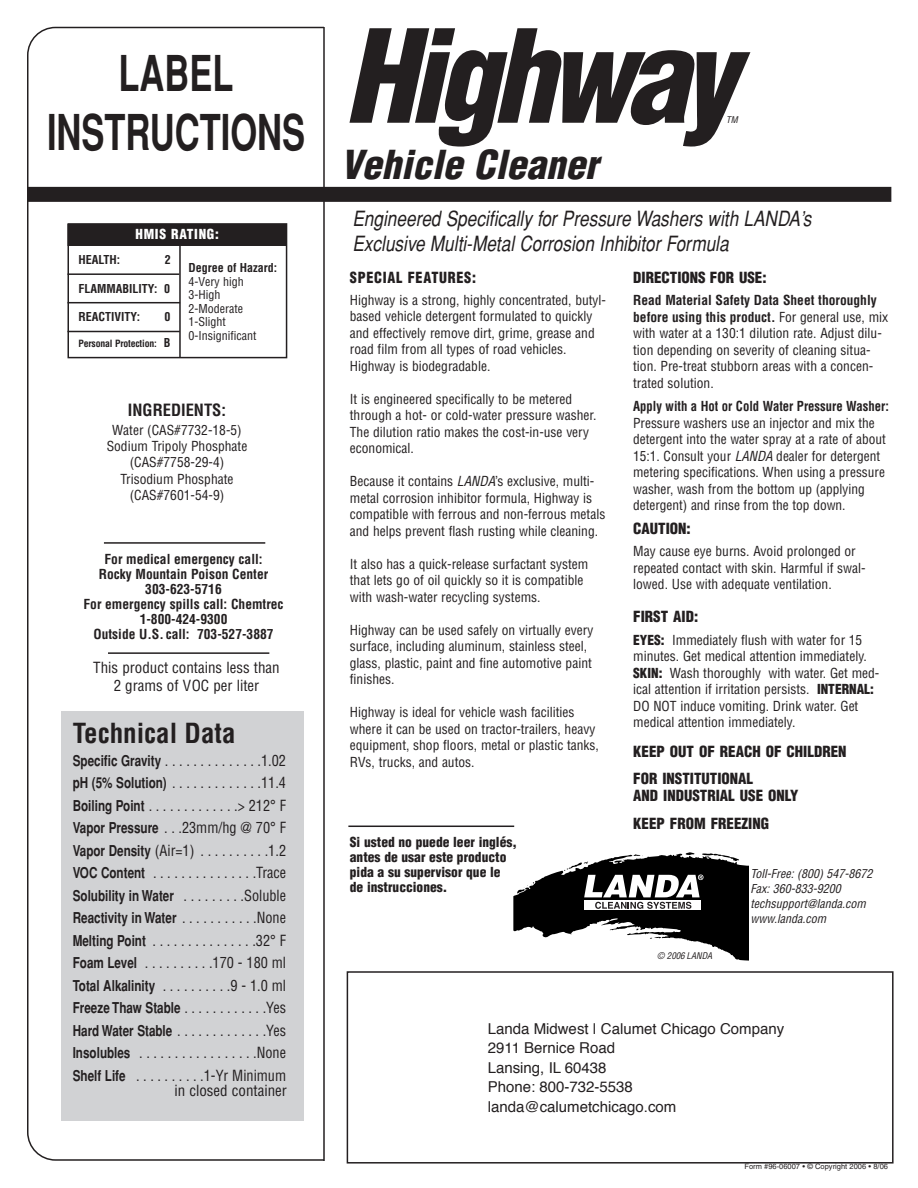
<style>
.page{position:relative;width:918px;height:1188px;background:#fff}
.page>*{position:absolute;margin:0;border:0;box-sizing:border-box;transform-origin:0 0}
.t1{font:italic 900 condensed 126px "Helvetica";color:#231f20}
.t2{font:700 49.5px/59.4px "Helvetica";color:#231f20;text-align:center;scale:.7 1}
.t3{font:italic 900 condensed 39px "Helvetica";color:#231f20}
.t4{font:700 condensed 27px "Helvetica";color:#231f20}
.t5{font:italic 21px/25.5px "Helvetica";color:#231f20;scale:.82 1}
.t6{font:700 condensed 16.5px "Helvetica";color:#231f20}
.t7{font:condensed 15px/22.5px "Helvetica";color:#231f20;text-align:justify;scale:.95 1}
.t8{font:900 condensed 15px/27px "Helvetica";color:#231f20}
.t9{font:15px/19.5px "Helvetica";color:#231f20}
.t10{font:condensed 15px/18px "Helvetica";color:#231f20;text-align:center}
.t11{font:900 condensed 15px "Helvetica";letter-spacing:.05em;color:#231f20;scale:.95 1}
.t12{font:condensed 13.5px/16.5px "Helvetica";color:#231f20}
.t13{font:700 condensed 13.5px/15px "Helvetica";color:#231f20;text-align:center}
.t14{font:900 condensed 13.5px/15px "Helvetica";color:#231f20}
.t15{font:700 condensed 13.5px "Helvetica";color:#231f20;scale:.94 1}
.t16{font:900 condensed 13.5px "Helvetica";letter-spacing:.05em;color:#fff}
.t17{font:italic condensed 12px/15px "Helvetica";color:#231f20}
.t18{font:700 condensed 12px "Helvetica";color:#231f20}
.t19{font:condensed 12px/13.5px "Helvetica";color:#231f20}
.t20{font:700 condensed 9.75px "Helvetica";letter-spacing:-.015em;color:#231f20}
.t21{font:italic condensed 9px "Helvetica";color:#231f20}
.t22{font:7.5px "Helvetica";color:#231f20}
.s1{font-size:12px}
.s2{font-weight:700;font-stretch:normal}
.s3{font-style:italic}
.s4{font-weight:700}
.s5{font-weight:900}
</style>
<div class="page">
<svg style="left:27px;top:27px;width:296px;height:1134px"></svg>
<div style="left:27px;top:187px;width:864px;height:15px;background:#231f20"></div>
<hr style="left:323px;top:27px;width:2px;height:1134px;background:#231f20">
<div style="left:38px;top:54px;width:276px;height:122px;background:#fff"></div>
<div style="left:68px;top:223px;width:219px;height:135px;border:2px solid #231f20"></div>
<div style="left:69px;top:225px;width:216px;height:19px;background:#231f20"></div>
<div style="left:68px;top:224px;width:219px;height:22px;border:2px solid #231f20"></div>
<hr style="left:179px;top:246px;width:2px;height:112px;background:#231f20">
<hr style="left:68px;top:273px;width:111px;height:2px;background:#231f20">
<hr style="left:68px;top:302px;width:112px;height:1px;background:#231f20">
<hr style="left:68px;top:331px;width:112px;height:1px;background:#231f20">
<hr style="left:104px;top:542px;width:161px;height:2px;background:#231f20">
<hr style="left:108px;top:652px;width:161px;height:2px;background:#231f20">
<div style="left:61px;top:711px;width:243px;height:409px;background:#d1d2d4"></div>
<hr style="left:348px;top:826px;width:166px;height:1px;background:#231f20">
<svg style="left:513px;top:852px;width:235px;height:109px"></svg>
<div style="left:511px;top:951px;width:203px;height:21px;background:#fff"></div>
<div style="left:347px;top:971px;width:547px;height:193px;border:2px solid #231f20"></div>
<h2 class="t2" style="left:47px;top:44px;width:370px">LABEL<br>INSTRUCTIONS</h2>
<p class="t16" style="left:136px;top:225px;width:85px">HMIS RATING:</p>
<p class="t18" style="left:189px;top:260px;width:90px">Degree of Hazard:</p>
<p class="t19" style="left:189px;top:275px;width:69px">4-Very high<br>3-High<br>2-Moderate<br>1-Slight<br>0-Insignificant</p>
<p class="t18" style="left:78px;top:252px;width:43px">HEALTH:</p>
<p class="t18" style="left:165px;top:252px;width:7px">2</p>
<p class="t18" style="left:78px;top:281px;width:93px">FLAMMABILITY: 0</p>
<p class="t18" style="left:78px;top:309px;width:63px">REACTIVITY:</p>
<p class="t18" style="left:164px;top:309px;width:7px">0</p>
<p class="t20" style="left:78px;top:337px;width:94px">Personal Protection: <span class="s1">B</span></p>
<p class="t6" style="left:128px;top:400px;width:100px">INGREDIENTS:</p>
<p class="t12" style="left:107px;top:422px;width:142px;text-align:center">Water (CAS#7732-18-5)<br>Sodium Tripoly Phosphate (CAS#7758-29-4)<br>Trisodium Phosphate (CAS#7601-54-9)</p>
<p class="t13" style="left:84px;top:552px;width:202px">For medical emergency call:<br>Rocky Mountain Poison Center<br>303-623-5716<br>For emergency spills call: Chemtrec<br>1-800-424-9300<br>Outside U.S. call: 703-527-3887</p>
<p class="t10" style="left:93px;top:659px;width:188px">This product contains less than<br>2 grams of VOC per liter</p>
<h3 class="t4" style="left:73px;top:717px;width:164px">Technical Data</h3>
<p class="t7" style="left:73px;top:749px;width:226px"><span class="s2">Specific Gravity</span> . . . . . . . . . . . . . .1.02 <span class="s2">pH (5% Solution)</span> . . . . . . . . . . . . .11.4<br><span class="s2">Boiling Point</span> . . . . . . . . . . . . .&gt; 212° F <span class="s2">Vapor Pressure</span> . . .23mm/hg @ 70° F <span class="s2">Vapor Density</span> (Air=1) . . . . . . . . . .1.2<br><span class="s2">VOC Content</span> . . . . . . . . . . . . . . .Trace <span class="s2">Solubility in Water</span> . . . . . . . . .Soluble <span class="s2">Reactivity in Water</span> . . . . . . . . . . .None <span class="s2">Melting Point</span> . . . . . . . . . . . . . . .32° F <span class="s2">Foam Level</span> . . . . . . . . . .170 - 180 ml <span class="s2">Total Alkalinity</span> . . . . . . . . . .9 - 1.0 ml <span class="s2">Freeze Thaw Stable</span> . . . . . . . . . . . .Yes <span class="s2">Hard Water Stable</span> . . . . . . . . . . . . .Yes <span class="s2">Insolubles</span> . . . . . . . . . . . . . . . . .None <span class="s2">Shelf Life</span> . . . . . . . . . .1-Yr Minimum</p>
<p class="t10" style="left:174px;top:1081px;width:114px">in closed container</p>
<h1 class="t1" style="left:344px;top:-2px;width:427px">Highway</h1>
<h3 class="t3" style="left:341px;top:141px;width:269px">Vehicle Cleaner</h3>
<h3 class="t5" style="left:352px;top:205px;width:566px">Engineered Specifically forPressure Washers with LANDA’s<br>Exclusive Multi-MetalCorrosion InhibitorFormula</h3>
<p class="t21" style="left:726px;top:114px;width:15px">TM</p>
<p class="t11" style="left:350px;top:268px;width:134px">SPECIAL FEATURES:</p>
<p class="t12" style="left:350px;top:291px;width:258px">Highway is a strong, highly concentrated, butyl&shy;based vehicle detergent formulated to quickly and effectively remove dirt, grime, grease and road film from all types of road vehicles.<br>Highway is biodegradable.</p>
<p class="t12" style="left:350px;top:390px;width:248px">It is engineered specifically to be metered through a hot- or cold-water pressure washer.<br>The dilution ratio makes the cost-in-use very economical.</p>
<p class="t12" style="left:350px;top:473px;width:257px">Because it contains <span class="s3">LANDA</span>’s exclusive, multi&shy;metal corrosion inhibitor formula, Highway is compatible with ferrous and non-ferrous metals and helps prevent flash rusting while cleaning.</p>
<p class="t12" style="left:350px;top:555px;width:240px">It also has a quick-release surfactant system that lets go of oil quickly so it is compatible with wash-water recycling systems.</p>
<p class="t12" style="left:350px;top:621px;width:245px">Highway can be used safely on virtually every surface, including aluminum, stainless steel, glass, plastic, paint and fine automotive paint finishes.</p>
<p class="t12" style="left:350px;top:704px;width:251px">Highway is ideal for vehicle wash facilities where it can be used on tractor-trailers, heavy equipment, shop floors, metal or plastic tanks, RVs, trucks, and autos.</p>
<p class="t14" style="left:350px;top:834px;width:169px">Si usted no puede leer inglés, antes de usar este producto pida a su supervisor que le de instrucciones.</p>
<p class="t8" style="left:633px;top:264px;width:135px">DIRECTIONS FOR USE:</p>
<p class="t12" style="left:633px;top:292px;width:257px"><span class="s4">Read Material Safety Data Sheet thoroughly before using this product.</span> For general use, mix with water at a 130:1 dilution rate. Adjust dilu&shy;tion depending on severity of cleaning situa&shy;tion. Pre-treat stubborn areas with a concen&shy;trated solution.</p>
<p class="t15" style="left:633px;top:398px;width:274px">Apply with a Hot or Cold Water Pressure Washer:</p>
<p class="t12" style="left:633px;top:415px;width:254px">Pressure washers use an injector and mix the detergent into the water spray at a rate of about 15:1. Consult your <span class="s3">LANDA</span>dealer for detergent metering specifications. When using a pressure washer, wash from the bottom up (applying detergent) and rinse from the top down.</p>
<p class="t8" style="left:633px;top:515px;width:59px">CAUTION:</p>
<p class="t12" style="left:633px;top:543px;width:234px">May cause eye burns. Avoid prolonged or repeated contact with skin. Harmful if swal&shy;lowed. Use with adequate ventilation.</p>
<p class="t8" style="left:633px;top:603px;width:67px">FIRST AID:</p>
<p class="t12" style="left:633px;top:632px;width:248px"><span class="s5">EYES:</span> Immediately flush with water for 15 minutes. Get medical attention immediately.<br><span class="s5">SKIN:</span> Wash thoroughly with water. Get med&shy;ical attention if irritation persists. <span class="s5">INTERNAL:<br></span>DO NOT induce vomiting. Drink water. Get medical attention immediately.</p>
<p class="t8" style="left:633px;top:738px;width:215px">KEEP OUT OF REACH OF CHILDREN<br>FOR INSTITUTIONAL</p>
<p class="t8" style="left:633px;top:781px;width:167px;line-height:28.5px">AND INDUSTRIAL USE ONLY<br>KEEP FROM FREEZING</p>
<p class="t21" style="left:657px;top:950px;width:59px">© 2006 LANDA</p>
<p class="t17" style="left:750px;top:866px;width:127px">Toll-Free:(800)547-8672<br>Fax:360-833-9200 techsupport@landa.com www.landa.com</p>
<p class="t9" style="left:488px;top:1019px;width:298px">Landa Midwest | Calumet Chicago Company<br>2911 Bernice Road<br>Lansing, IL 60438<br>Phone: 800-732-5538 landa@calumetchicago.com</p>
<p class="t22" style="left:744px;top:1162px;width:145px">Form #96-06007 • © Copyright 2006 • 8/06</p>
</div>
